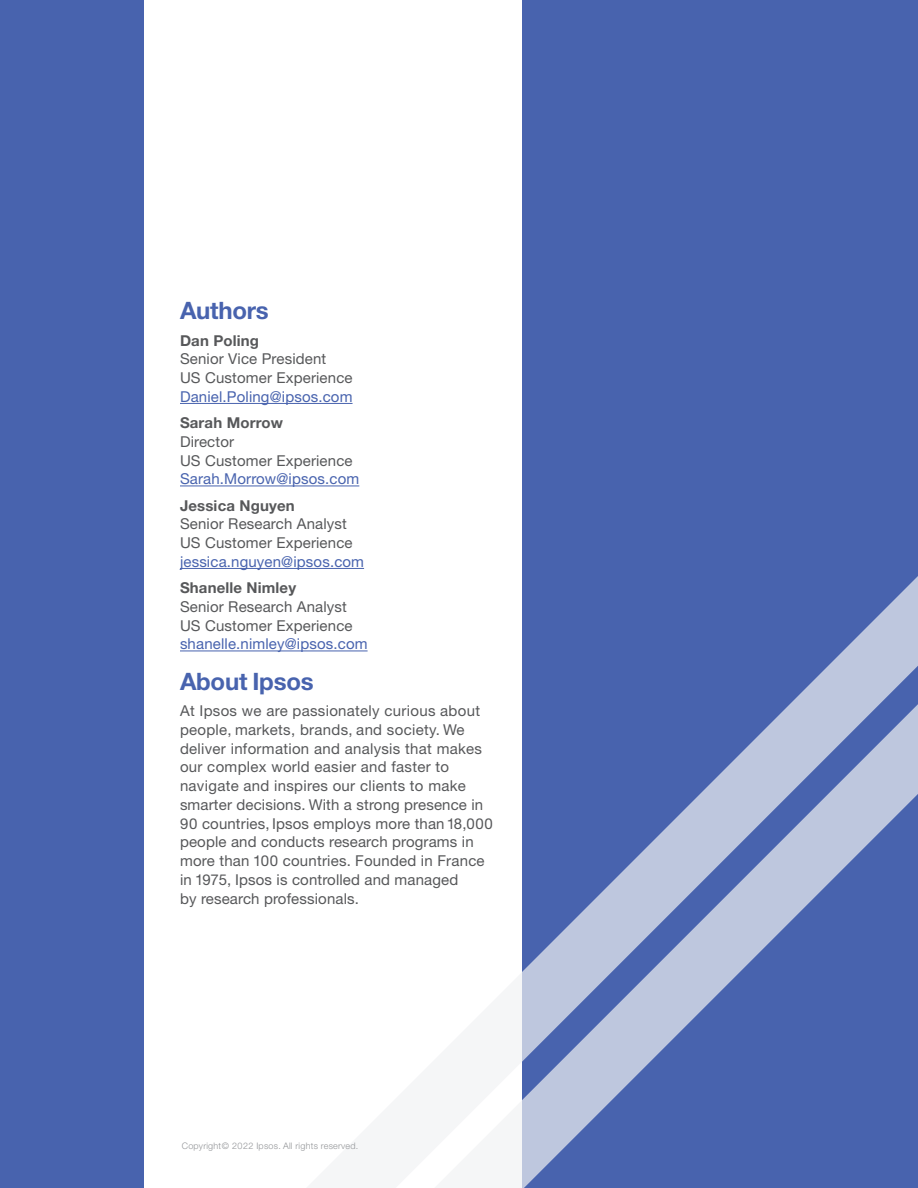
<style>
.page{position:relative;width:918px;height:1188px;background:#4863ae}
.page>*{position:absolute;margin:0;border:0;box-sizing:border-box;transform-origin:0 0}
.t1{font:700 24px "Helvetica Neue LT Std";letter-spacing:-.01em;color:#4863ae}
.t2{font:15px/18.8px "Helvetica Neue LT Std";letter-spacing:.01em;color:#57585a}
.t3{font:15px "Helvetica Neue LT Std";letter-spacing:.01em;color:#4863ae}
.t4{font:700 15px "Helvetica Neue LT Std";letter-spacing:.01em;color:#57585a}
.t5{font:300 9px "Helvetica Neue LT Std";letter-spacing:.025em;color:#939598}
</style>
<div class="page">
<div style="left:144px;top:0;width:378px;height:1188px;background:#fff"></div>
<svg style="left:306px;top:576px;width:612px;height:612px"></svg>
<hr style="left:180px;top:403px;width:173px;height:1px;background:#4863ae">
<hr style="left:180px;top:486px;width:179px;height:1px;background:#4863ae">
<hr style="left:180px;top:568px;width:184px;height:1px;background:#4863ae">
<hr style="left:180px;top:651px;width:188px;height:1px;background:#4863ae">
<h1 class="t1" style="left:180px;top:296px;width:90px">Authors</h1>
<p class="t4" style="left:180px;top:331px;width:81px">Dan Poling</p>
<p class="t2" style="left:180px;top:350px;width:174px">Senior Vice President<br>US Customer Experience</p>
<p class="t3" style="left:180px;top:388px;width:174px">Daniel.Poling@ipsos.com</p>
<p class="t4" style="left:180px;top:414px;width:105px">Sarah Morrow</p>
<p class="t2" style="left:180px;top:432px;width:174px">Director<br>US Customer Experience</p>
<p class="t3" style="left:180px;top:470px;width:181px">Sarah.Morrow@ipsos.com</p>
<p class="t4" style="left:180px;top:496px;width:116px">Jessica Nguyen</p>
<p class="t2" style="left:180px;top:515px;width:174px">Senior Research Analyst<br>US Customer Experience</p>
<p class="t3" style="left:180px;top:553px;width:186px">jessica.nguyen@ipsos.com</p>
<p class="t4" style="left:180px;top:579px;width:118px">Shanelle Nimley</p>
<p class="t2" style="left:180px;top:597px;width:174px">Senior Research Analyst<br>US Customer Experience</p>
<p class="t3" style="left:180px;top:635px;width:189px">shanelle.nimley@ipsos.com</p>
<h1 class="t1" style="left:180px;top:667px;width:135px">About Ipsos</h1>
<p class="t2" style="left:180px;top:701px;width:314px">At Ipsos we are passionately curious about people, markets, brands, and society. We deliver information and analysis that makes our complex world easier and faster to navigate and inspires our clients to make smarter decisions. With a strong presence in 90 countries, Ipsos employs more than 18,000 people and conducts research programs in more than 100 countries. Founded in France in 1975, Ipsos is controlled and managed<br>by research professionals.</p>
<p class="t5" style="left:182px;top:1141px;width:178px">Copyright© 2022 Ipsos. All rights reserved.</p>
</div>
